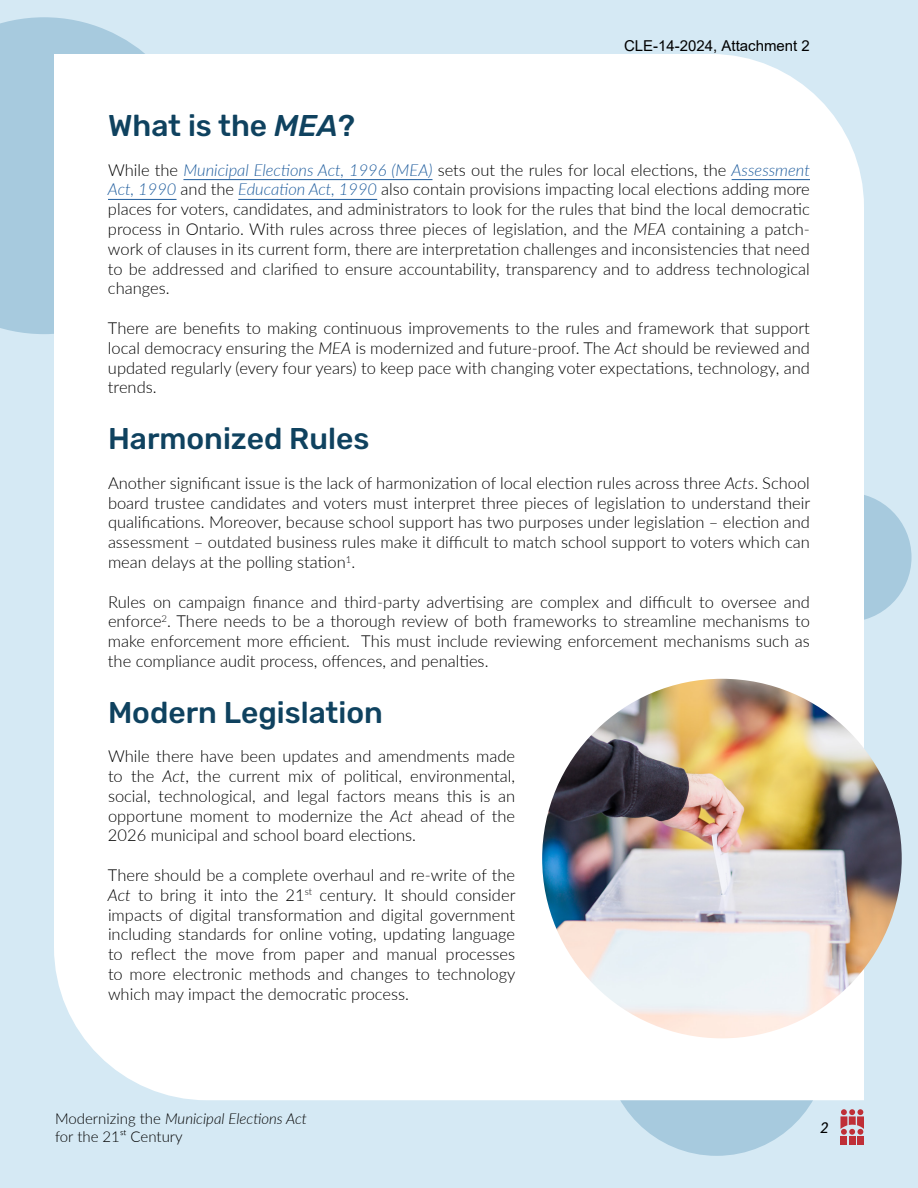
<style>
.page{position:relative;width:918px;height:1188px;background:#d5e9f4}
.page>*{position:absolute;margin:0;border:0;box-sizing:border-box;transform-origin:0 0}
.t1{font:500 30px "Rubik";color:#0f425f}
.t2{font:300 16.5px/19.8px "Lato";color:#000;text-align:justify}
.t3{font:300 15px/18px "Lato";color:#000}
.t4{font:15px "Arial";color:#000}
.t5{font:italic 500 15px "Lato";color:#000}
.s1{font-style:italic}
.s2{font-style:italic;color:#215e9e}
</style>
<div class="page">
<div style="left:840px;top:1136px;width:7px;height:9px;background:#bf2f37"></div>
<div style="left:849px;top:1136px;width:7px;height:9px;background:#bf2f37"></div>
<div style="left:857px;top:1136px;width:7px;height:9px;background:#bf2f37"></div>
<svg style="left:840px;top:1112px;width:24px;height:23px"></svg>
<div style="left:782px;top:492px;width:130px;height:130px;background:#a7cade;border-radius:50%"></div>
<div style="left:0;top:17px;width:130px;height:317px;background:#a7cade"></div>
<div style="left:605px;top:933px;width:223px;height:223px;background:#a7cade;border-radius:50%"></div>
<div style="left:43px;top:43px;width:832px;height:1069px;background:#fff"></div>
<hr style="left:183px;top:179px;width:250px;height:1px;background:#215e9e">
<hr style="left:732px;top:179px;width:78px;height:1px;background:#215e9e">
<hr style="left:108px;top:199px;width:69px;height:1px;background:#215e9e">
<hr style="left:238px;top:199px;width:139px;height:1px;background:#215e9e">
<img style="left:542px;top:679px;width:360px;height:359px;border-radius:180px">
<p class="t4" style="left:624px;top:35px;width:187px">CLE-14-2024, Attachment 2</p>
<p class="t1" style="left:108px;top:108px;width:248px">What is the <span class="s1">MEA</span>?</p>
<p class="t2" style="left:108px;top:159px;width:703px">While the <span class="s2">Municipal Elections Act, 1996 (MEA)</span> sets out the rules for local elections, the <span class="s2">Assessment Act, 1990</span> and the <span class="s2">Education Act, 1990</span> also contain provisions impacting local elections adding more places for voters, candidates, and administrators to look for the rules that bind the local democratic process in Ontario. With rules across three pieces of legislation, and the <span class="s1">MEA</span> containing a patch&shy;work of clauses in its current form, there are interpretation challenges and inconsistencies that need to be addressed and clarified to ensure accountability, transparency and to address technological changes.</p>
<p class="t2" style="left:108px;top:318px;width:703px">There are benefits to making continuous improvements to the rules and framework that support local democracy ensuring the <span class="s1">MEA</span> is modernized and future-proof. The <span class="s1">Act</span> should be reviewed and updated regularly (every four years) to keep pace with changing voter expectations, technology, and trends.</p>
<p class="t1" style="left:108px;top:422px;width:263px">Harmonized Rules</p>
<p class="t2" style="left:108px;top:472px;width:704px">Another significant issue is the lack of harmonization of local election rules across three <span class="s1">Acts</span>. School board trustee candidates and voters must interpret three pieces of legislation to understand their qualifications. Moreover, because school support has two purposes under legislation – election and assessment – outdated business rules make it difficult to match school support to voters which can mean delays at the polling station<sup>1</sup>.</p>
<p class="t2" style="left:108px;top:591px;width:703px">Rules on campaign finance and third-party advertising are complex and difficult to oversee and enforce<sup>2</sup>. There needs to be a thorough review of both frameworks to streamline mechanisms to make enforcement more efficient. This must include reviewing enforcement mechanisms such as the compliance audit process, offences, and penalties.</p>
<p class="t1" style="left:108px;top:695px;width:276px">Modern Legislation</p>
<p class="t2" style="left:108px;top:746px;width:409px">While there have been updates and amendments made to the <span class="s1">Act</span>, the current mix of political, environmental, social, technological, and legal factors means this is an opportune moment to modernize the <span class="s1">Act</span> ahead of the 2026 municipal and school board elections.</p>
<p class="t2" style="left:108px;top:865px;width:409px">There should be a complete overhaul and re-write of the <span class="s1">Act</span> to bring it into the 21<sup>st</sup> century. It should consider impacts of digital transformation and digital government including standards for online voting, updating language to reflect the move from paper and manual processes to more electronic methods and changes to technology which may impact the democratic process.</p>
<p class="t3" style="left:55px;top:1109px;width:253px">Modernizing the <span class="s1">Municipal Elections Act </span>for the 21st Century</p>
<p class="t5" style="left:820px;top:1117px;width:10px">2</p>
</div>
